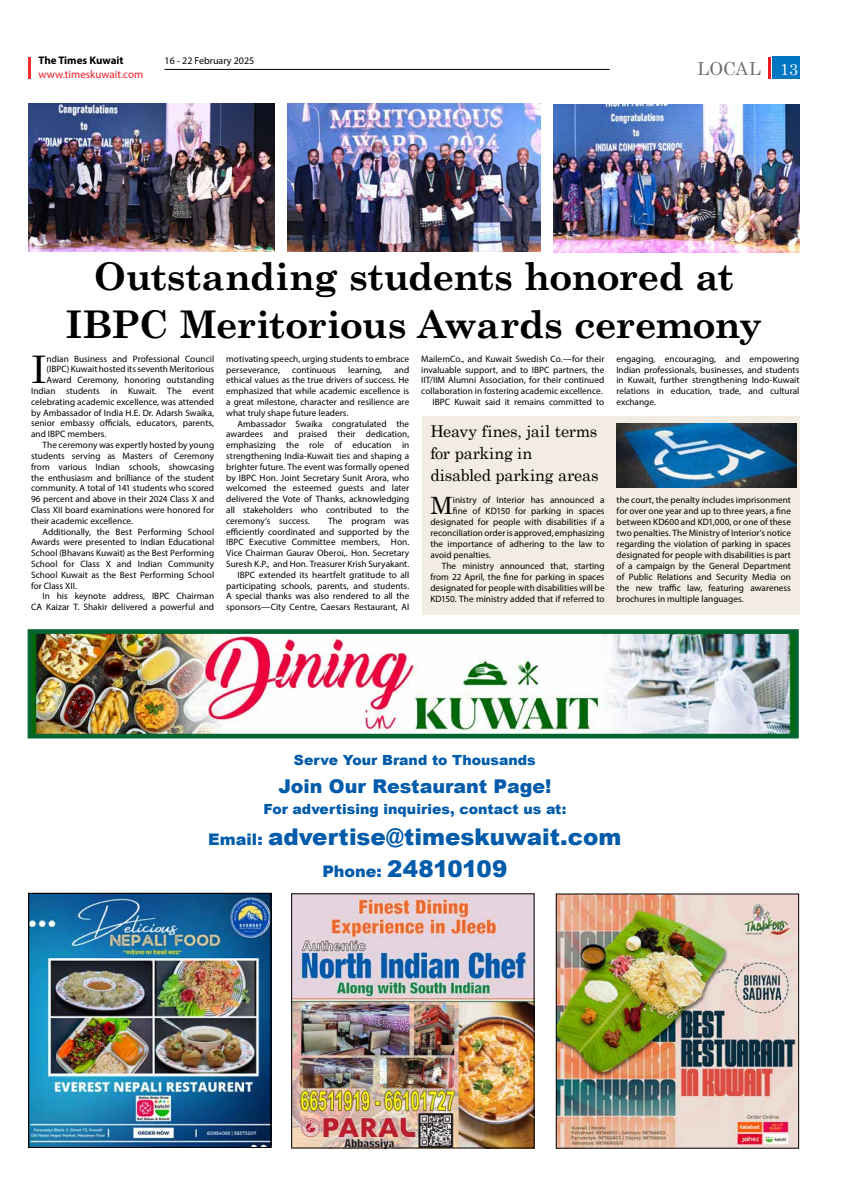
<style>
.page{position:relative;width:842px;height:1191px;background:#fff}
.page>*{position:absolute;margin:0;border:0;box-sizing:border-box;transform-origin:0 0}
.t1{font:700 38.2px/48px "Century Schoolbook";letter-spacing:-.02em;color:#000;text-align:center}
.t2{font:38.1px "Century Schoolbook";color:#000}
.t3{font:23.8px "Century Schoolbook";color:#000}
.t4{font:900 23px/32px "Arial";color:#005baa;text-align:center}
.t5{font:900 19px "Arial";color:#005baa}
.t6{font:18px "Century Schoolbook";color:#6d6e71}
.t7{font:16.2px/22px "Century Schoolbook";letter-spacing:-.01em;color:#000}
.t8{font:16px "Century Schoolbook";color:#fff}
.t9{font:900 14px "Arial";letter-spacing:.005em;color:#005baa}
.t10{font:11px "Myriad Pro";color:#ed1c24}
.t11{font:700 11px "Myriad Pro";color:#000}
.t12{font:10px "Myriad Pro";color:#000}
.t13{font:9.2px/10.8px "Myriad Pro";letter-spacing:.005em;color:#000;text-align:justify}
.s1{font-size:16px}
</style>
<div class="page">
<hr style="left:28px;top:57px;width:3px;height:22px;background:#ee2d28">
<div style="left:772px;top:57px;width:27px;height:22px;background:#0076c0"></div>
<hr style="left:768px;top:57px;width:3px;height:22px;background:#ed1c24">
<hr style="left:164px;top:69px;width:445px;height:1px;background:#000">
<img style="left:293px;top:895px;width:239px;height:251px">
<div style="left:291px;top:893px;width:243px;height:255px;border:1px solid #000"></div>
<img style="left:31px;top:895px;width:238px;height:250px">
<div style="left:28px;top:893px;width:243px;height:254px;border:1px solid #000"></div>
<img style="left:558px;top:895px;width:239px;height:251px">
<div style="left:556px;top:893px;width:243px;height:255px;border:1px solid #000"></div>
<img style="left:34px;top:635px;width:759px;height:97px">
<div style="left:28px;top:629px;width:771px;height:109px;border:5px solid #00652e"></div>
<img style="left:28px;top:103px;width:246px;height:148px">
<img style="left:288px;top:103px;width:252px;height:148px">
<img style="left:553px;top:104px;width:246px;height:148px">
<div style="left:422px;top:416px;width:377px;height:198px;background:#f3ece2"></div>
<img style="left:616px;top:423px;width:180px;height:64px">
<p class="t11" style="left:39px;top:53px;width:87px">The Times Kuwait</p>
<p class="t12" style="left:165px;top:55px;width:91px">16 - 22 February 2025</p>
<p class="t10" style="left:39px;top:68px;width:106px">www.timeskuwait.com</p>
<h3 class="t6" style="left:697px;top:57px;width:65px">LOCAL</h3>
<h3 class="t8" style="left:780px;top:59px;width:19px">13</h3>
<h1 class="t1" style="left:66px;top:252px;width:698px">Outstanding students honored at<br>IBPC Meritorious Awards ceremony</h1>
<h2 class="t2" style="left:31px;top:346px;width:17px">I</h2>
<p class="t13" style="left:47px;top:353px;width:169px">ndian Business and Professional Council</p>
<p class="t13" style="left:47px;top:364px;width:169px">(IBPC) Kuwait hosted its seventh Meritorious</p>
<p class="t13" style="left:47px;top:374px;width:169px">Award Ceremony, honoring outstanding</p>
<p class="t13" style="left:31px;top:385px;width:185px">Indian students in Kuwait. The event</p>
<p class="t13" style="left:31px;top:396px;width:185px">celebrating academic excellence, was attended</p>
<p class="t13" style="left:31px;top:407px;width:185px">by Ambassador of India H.E. Dr. Adarsh Swaika,</p>
<p class="t13" style="left:31px;top:418px;width:185px">senior embassy officials, educators, parents,</p>
<p class="t13" style="left:31px;top:428px;width:77px">and IBPC members.</p>
<p class="t13" style="left:42px;top:439px;width:173px">The ceremony was expertly hosted by young</p>
<p class="t13" style="left:31px;top:450px;width:185px">students serving as Masters of Ceremony</p>
<p class="t13" style="left:31px;top:461px;width:185px">from various Indian schools, showcasing</p>
<p class="t13" style="left:31px;top:472px;width:185px">the enthusiasm and brilliance of the student</p>
<p class="t13" style="left:31px;top:482px;width:185px">community. A total of 141 students who scored</p>
<p class="t13" style="left:31px;top:493px;width:185px">96 percent and above in their 2024 Class X and</p>
<p class="t13" style="left:31px;top:504px;width:185px">Class XII board examinations were honored for</p>
<p class="t13" style="left:31px;top:515px;width:103px">their academic excellence.</p>
<p class="t13" style="left:42px;top:526px;width:173px">Additionally, the Best Performing School</p>
<p class="t13" style="left:31px;top:537px;width:185px">Awards were presented to Indian Educational</p>
<p class="t13" style="left:31px;top:547px;width:185px">School (Bhavans Kuwait) as the Best Performing</p>
<p class="t13" style="left:31px;top:558px;width:185px">School for Class X and Indian Community</p>
<p class="t13" style="left:31px;top:569px;width:185px">School Kuwait as the Best Performing School</p>
<p class="t13" style="left:31px;top:580px;width:47px">for Class XII.</p>
<p class="t13" style="left:42px;top:591px;width:173px">In his keynote address, IBPC Chairman</p>
<p class="t13" style="left:31px;top:601px;width:185px">CA Kaizar T. Shakir delivered a powerful and</p>
<p class="t13" style="left:226px;top:353px;width:185px">motivating speech, urging students to embrace perseverance,</p>
<p class="t13" style="left:226px;top:364px;width:185px;text-indent:168px">and ethical values as the true drivers of success. He emphasized that while academic excellence is a great milestone, character and resilience are what truly shape future leaders.</p>
<p class="t13" style="left:226px;top:418px;width:185px;text-indent:11px">Ambassador Swaika congratulated the awardees and praised their dedication, emphasizing the role of education in strengthening India-Kuwait ties and shaping a brighter future. The event was formally opened by IBPC Hon. Joint Secretary Sunit Arora, who welcomed the esteemed guests and later delivered the Vote of Thanks, acknowledging all stakeholders who contributed to the ceremony’s success.</p>
<p class="t13" style="left:292px;top:364px;width:45px">continuous</p>
<p class="t13" style="left:348px;top:364px;width:36px">learning,</p>
<p class="t13" style="left:226px;top:515px;width:185px;text-align:right">The program was<br>efficiently coordinated and supported by the IBPC Executive Committee members, Hon.<br>Vice Chairman Gaurav Oberoi,. Hon. Secretary Suresh K.P., and Hon. Treasurer Krish Suryakant.<br>IBPC extended its heartfelt gratitude to all participating schools, parents, and students.<br>A special thanks was also rendered to all the sponsors—City Centre, Caesars Restaurant, Al</p>
<p class="t13" style="left:421px;top:353px;width:185px;text-align:right">MailemCo., and Kuwait Swedish Co.—for their invaluable support, and to IBPC partners, the IIT/IIM Alumni Association, for their continued collaboration in fostering academic excellence.<br>IBPC Kuwait said it remains committed to</p>
<p class="t13" style="left:616px;top:353px;width:185px">engaging, encouraging, and empowering Indian professionals, businesses, and students in Kuwait, further strengthening Indo-Kuwait relations in education, trade, and cultural exchange.</p>
<h3 class="t7" style="left:430px;top:419px;width:170px">Heavy fines, jail terms for parking in<br>disabled parking areas</h3>
<h3 class="t3" style="left:430px;top:490px;width:24px">M</h3>
<p class="t13" style="left:453px;top:494px;width:153px">inistry of Interior has announced a</p>
<p class="t13" style="left:453px;top:505px;width:153px">fine of KD150 for parking in spaces</p>
<p class="t13" style="left:430px;top:516px;width:176px">designated for people with disabilities if a</p>
<p class="t13" style="left:430px;top:527px;width:176px">reconciliation order is approved, emphasizing</p>
<p class="t13" style="left:430px;top:538px;width:176px">the importance of adhering to the law to</p>
<p class="t13" style="left:430px;top:549px;width:62px">avoid penalties.</p>
<p class="t13" style="left:442px;top:560px;width:164px">The ministry announced that, starting</p>
<p class="t13" style="left:430px;top:571px;width:176px">from 22 April, the fine for parking in spaces</p>
<p class="t13" style="left:430px;top:582px;width:176px">designated for people with disabilities will be</p>
<p class="t13" style="left:430px;top:593px;width:176px">KD150. The ministry added that if referred to</p>
<p class="t13" style="left:617px;top:494px;width:176px">the court, the penalty includes imprisonment for over one year and up to three years, a fine between KD600 and KD1,000, or one of these two penalties. The Ministry of Interior’s notice regarding the violation of parking in spaces designated for people with disabilities is part of a campaign by the General Department of Public Relations and Security Media on the new traffic law, featuring awareness brochures in multiple languages.</p>
<h3 class="t9" style="left:294px;top:750px;width:243px">Serve Your Brand to Thousands</h3>
<h3 class="t5" style="left:278px;top:772px;width:274px">Join Our Restaurant Page!</h3>
<h3 class="t9" style="left:263px;top:799px;width:304px">For advertising inquiries, contact us at:</h3>
<h3 class="t4" style="left:208px;top:820px;width:415px"><span class="s1">Email:</span> advertise@timeskuwait.com<br><span class="s1">Phone:</span> 24810109</h3>
</div>
